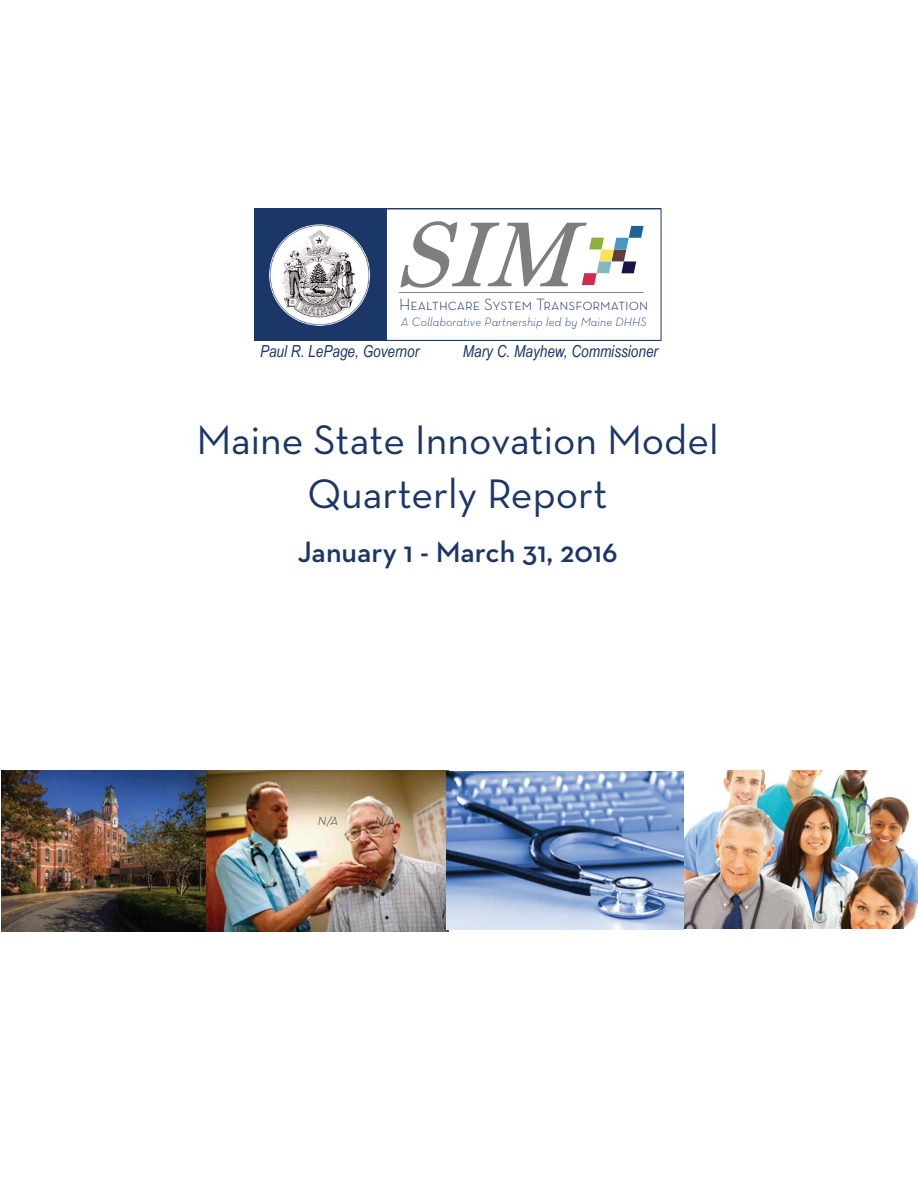
<style>
.page{position:relative;width:918px;height:1188px;background:#fff}
.page>*{position:absolute;margin:0;border:0;box-sizing:border-box;transform-origin:0 0}
.t1{font:italic 95.85px "Marion";color:#7e7d7f}
.t2{font:42px/54px "Neutraface Text";color:#1b3667;text-align:center}
.t3{font:600 30px "Neutraface Text";color:#1b3667}
.t4{font:italic 16.5px "Arial Narrow";color:#1b3768}
.t5{font:16.5px "Neutra Text Light SC";color:#1b3768}
.t6{font:italic 300 12.3px "Neutra Text";letter-spacing:.01em;color:#1b3667}
.t7{font:italic 300 12px "Neutraface Text";color:#231f20}
</style>
<div class="page">
<div style="left:254px;top:209px;width:407px;height:132px;background:#1b3768"></div>
<div style="left:386px;top:208px;width:276px;height:133px;background:#fff;border:1px solid #1b3768"></div>
<img style="left:269px;top:224px;width:102px;height:102px">
<svg style="left:582px;top:226px;width:62px;height:59px"></svg>
<hr style="left:399px;top:292px;width:245px;height:1px;background:#7e7d7f">
<img style="left:1px;top:770px;width:447px;height:162px">
<img style="left:680px;top:771px;width:238px;height:157px">
<img style="left:447px;top:772px;width:237px;height:158px">
<h1 class="t1" style="left:393px;top:198px;width:217px">SIM</h1>
<p class="t5" style="left:399px;top:294px;width:251px">Healthcare System Transformation</p>
<p class="t6" style="left:401px;top:314px;width:247px">A Collaborative Partnership led by Maine DHHS</p>
<p class="t4" style="left:260px;top:340px;width:161px">Paul R. LePage, Governor</p>
<p class="t4" style="left:463px;top:339px;width:197px">Mary C. Mayhew, Commissioner</p>
<h2 class="t2" style="left:196px;top:412px;width:524px">Maine State Innovation Model<br>Quarterly Report</h2>
<h3 class="t3" style="left:297px;top:533px;width:322px">January 1 - March 31, 2016</h3>
<p class="t7" style="left:318px;top:813px;width:22px">N/A</p>
<p class="t7" style="left:375px;top:813px;width:22px">N/A</p>
</div>
